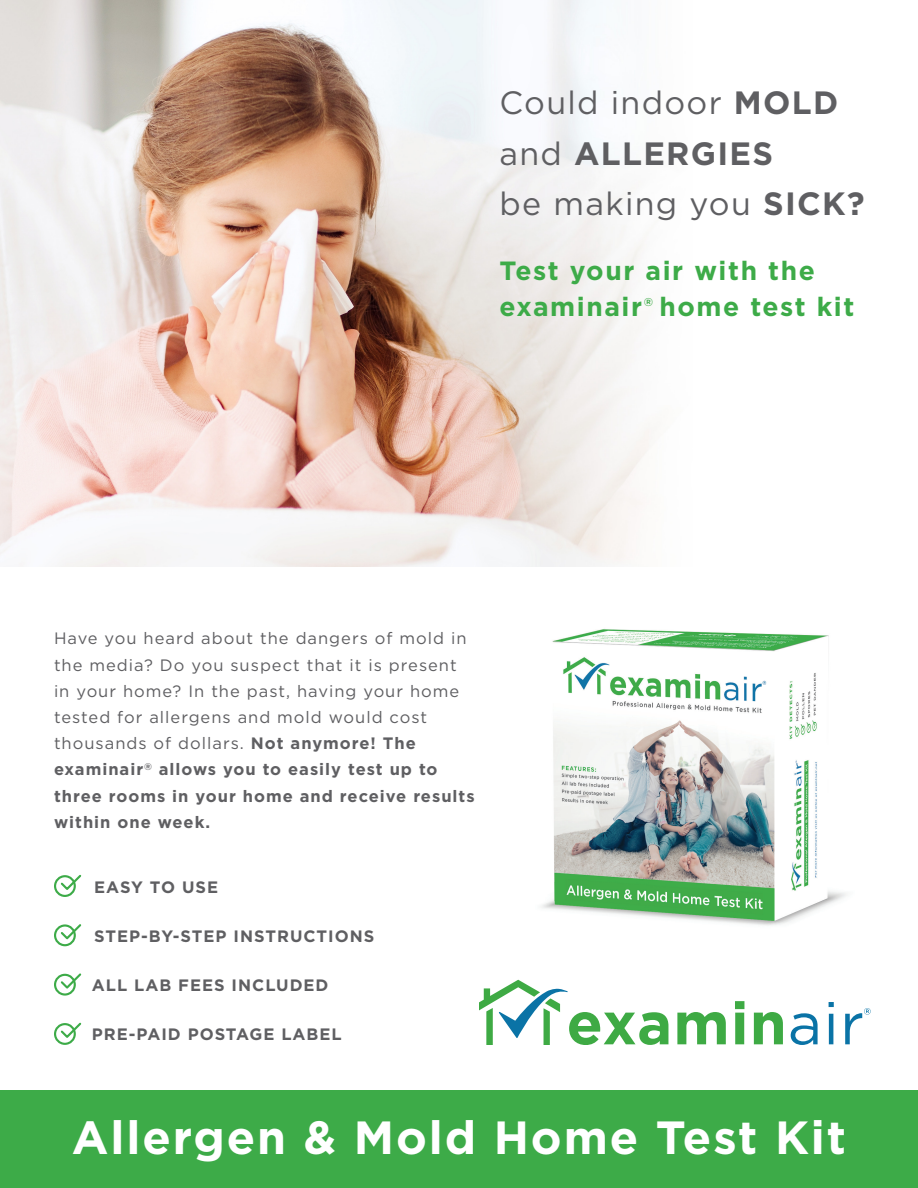
<style>
.page{position:relative;width:918px;height:1188px;background:#fff}
.page>*{position:absolute;margin:0;border:0;box-sizing:border-box;transform-origin:0 0}
.t1{font:700 46.5px "Gotham HTF";letter-spacing:.04em;color:#fff}
.t2{font:32.25px "Gotham HTF";letter-spacing:.04em;color:#5f5f62}
.t3{font:700 32.25px "Gotham HTF";letter-spacing:.04em;color:#5f5f62}
.t4{font:700 26.4px "Gotham HTF";letter-spacing:.06em;color:#3dab48}
.t5{font:16.5px/26.2px "Gotham HTF";letter-spacing:.06em;color:#5f5f62}
.t6{font:700 16.5px "Gotham HTF";letter-spacing:.06em;color:#5f5f62}
.t7{font:700 11.4px "Gotham HTF";color:#3dab48}
.s1{font-weight:700}
.s2{font-weight:400}
</style>
<div class="page">
<img style="left:542px;top:629px;width:304px;height:297px">
<img style="left:0;top:0;width:654px;height:567px">
<svg style="left:677px;top:1012px;width:49px;height:32px"></svg>
<svg style="left:735px;top:1001px;width:9px;height:43px"></svg>
<svg style="left:754px;top:1012px;width:29px;height:32px"></svg>
<svg style="left:791px;top:1013px;width:27px;height:32px"></svg>
<svg style="left:829px;top:1002px;width:5px;height:42px"></svg>
<svg style="left:845px;top:1008px;width:26px;height:36px"></svg>
<svg style="left:480px;top:980px;width:188px;height:65px"></svg>
<div style="left:0;top:1091px;width:918px;height:97px;background:#3dab48"></div>
<div style="left:54px;top:974px;width:22px;height:22px;border:2px solid #3dab48;border-radius:50%"></div>
<svg style="left:59px;top:973px;width:23px;height:18px"></svg>
<div style="left:54px;top:1023px;width:22px;height:22px;border:2px solid #3dab48;border-radius:50%"></div>
<svg style="left:59px;top:1022px;width:23px;height:18px"></svg>
<div style="left:54px;top:924px;width:22px;height:22px;border:2px solid #3dab48;border-radius:50%"></div>
<svg style="left:59px;top:924px;width:23px;height:17px"></svg>
<div style="left:54px;top:875px;width:22px;height:22px;border:2px solid #3dab48;border-radius:50%"></div>
<svg style="left:59px;top:874px;width:23px;height:18px"></svg>
<p class="t2" style="left:500px;top:85px;width:340px">Could indoor <span class="s1">MOLD</span></p>
<p class="t3" style="left:500px;top:134px;width:275px"><span class="s2">and</span> ALLERGIES</p>
<p class="t2" style="left:500px;top:185px;width:367px">be making you <span class="s1">SICK?</span></p>
<p class="t4" style="left:500px;top:256px;width:317px">Test your air with the</p>
<p class="t4" style="left:500px;top:291px;width:144px">examinair</p>
<p class="t7" style="left:644px;top:296px;width:11px">®</p>
<p class="t4" style="left:659px;top:291px;width:197px">home test kit</p>
<p class="t5" style="left:54px;top:625px;width:422px">Have you heard about the dangers of mold in the media? Do you suspect that it is present in your home? In the past, having your home tested for allergens and mold would cost thousands of dollars. <span class="s1">Not anymore! The examinair</span><sup>®</sup> <span class="s1">allows you to easily test up to three rooms in your home and receive results within one week.</span></p>
<p class="t6" style="left:94px;top:877px;width:125px">EASY TO USE</p>
<p class="t6" style="left:94px;top:927px;width:282px">STEP-BY-STEP INSTRUCTIONS</p>
<p class="t6" style="left:92px;top:975px;width:238px">ALL LAB FEES INCLUDED</p>
<p class="t6" style="left:92px;top:1025px;width:251px">PRE-PAID POSTAGE LABEL</p>
<p class="t1" style="left:72px;top:1111px;width:776px">Allergen &amp; Mold Home Test Kit</p>
</div>
